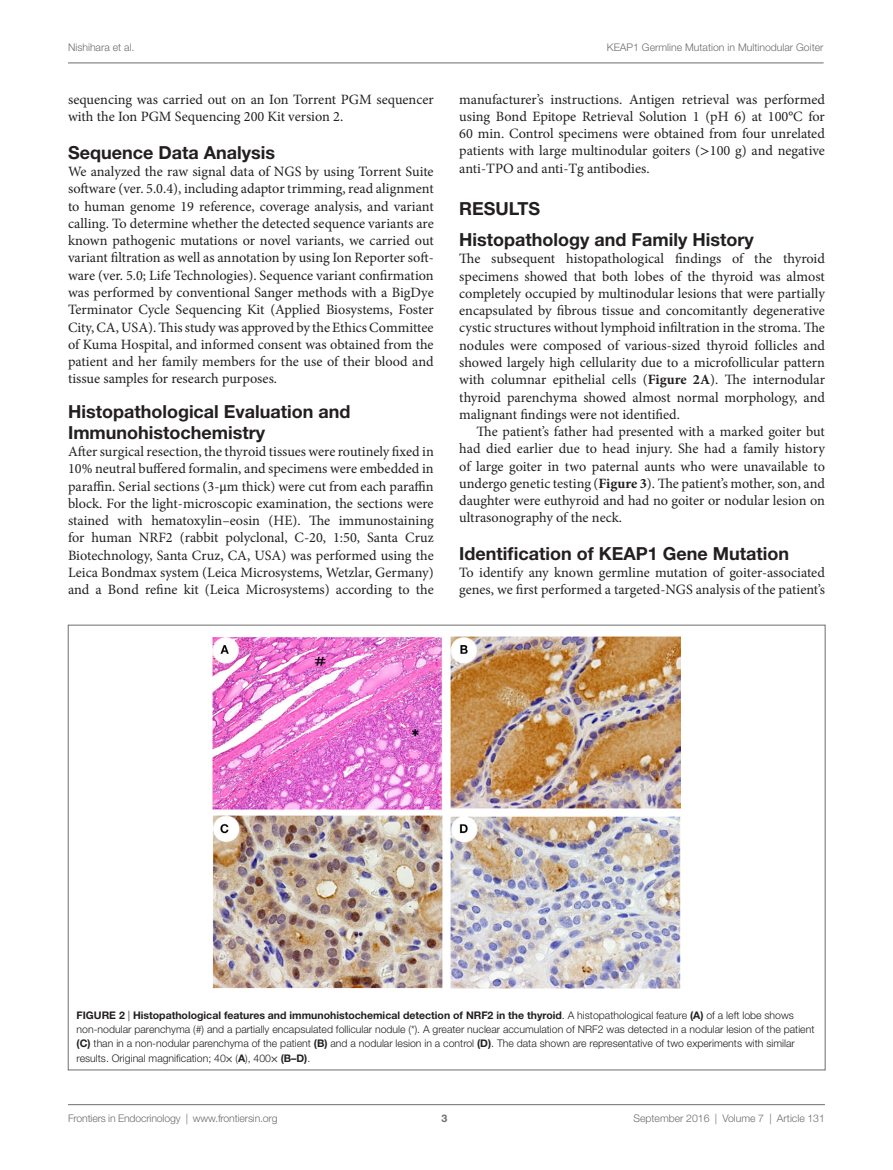
<style>
.page{position:relative;width:893px;height:1170px;background:#fff}
.page>*{position:absolute;margin:0;border:0;box-sizing:border-box;transform-origin:0 0}
.t1{font:700 18px/21px "Helvetica Neue LT Std";color:#231f20}
.t2{font:14.25px/17.2px "Minion Pro";color:#231f20;text-align:justify}
.t3{font:300 10.5px/14.2px "Helvetica Neue LT Std";color:#231f20}
.t4{font:300 10.5px "Helvetica Neue LT Std";color:#6c6d70}
.t5{font:700 10.5px "Helvetica Neue LT Std";color:#6c6d70}
.s1{font-family:"STIX General"}
.s2{font-weight:700}
.s3{font-family:"STIX General";font-weight:400}
</style>
<div class="page">
<img style="left:213px;top:636px;width:467px;height:352px">
<hr style="left:68px;top:1104px;width:757px;height:1px;background:#6c6d70">
<hr style="left:68px;top:63px;width:755px;height:1px;background:#6c6d70">
<p class="t4" style="left:68px;top:41px;width:68px">Nishihara et al.</p>
<p class="t4" style="left:607px;top:41px;width:218px">KEAP1 Germline Mutation in Multinodular Goiter</p>
<p class="t2" style="left:68px;top:90px;width:367px">sequencing was carried out on an Ion Torrent PGM sequencer with the Ion PGM Sequencing 200 Kit version 2.</p>
<p class="t1" style="left:68px;top:141px;width:208px">Sequence Data Analysis</p>
<p class="t2" style="left:68px;top:163px;width:367px">We analyzed the raw signal data of NGS by using Torrent Suite software (ver. 5.0.4), including adaptor trimming, read alignment to human genome 19 reference, coverage analysis, and variant calling. To determine whether the detected sequence variants are known pathogenic mutations or novel variants, we carried out variant filtration as well as annotation by using Ion Reporter soft&shy;ware (ver. 5.0; Life Technologies). Sequence variant confirmation was performed by conventional Sanger methods with a BigDye Terminator Cycle Sequencing Kit (Applied Biosystems, Foster City, CA, USA). This study was approved by the Ethics Committee of Kuma Hospital, and informed consent was obtained from the patient and her family members for the use of their blood and tissue samples for research purposes.</p>
<p class="t1" style="left:68px;top:400px;width:284px">Histopathological Evaluation and<br>Immunohistochemistry</p>
<p class="t2" style="left:68px;top:443px;width:367px">After surgical resection, the thyroid tissues were routinely fixed in 10% neutral buffered formalin, and specimens were embedded in paraffin. Serial sections (3-<span class="s1">μ</span>m thick) were cut from each paraffin block. For the light-microscopic examination, the sections were stained with hematoxylin–eosin (HE). The immunostaining for human NRF2 (rabbit polyclonal, C-20, 1:50, Santa Cruz Biotechnology, Santa Cruz, CA, USA) was performed using the Leica Bondmax system (Leica Microsystems, Wetzlar, Germany) and a Bond refine kit (Leica Microsystems) according to the</p>
<p class="t2" style="left:459px;top:90px;width:367px">manufacturer’s instructions. Antigen retrieval was performed using Bond Epitope Retrieval Solution 1 (pH 6) at 100°C for 60 min. Control specimens were obtained from four unrelated patients with large multinodular goiters (<span class="s1">&gt;</span>100 g) and negative anti-TPO and anti-Tg antibodies.</p>
<p class="t1" style="left:459px;top:192px;width:296px;line-height:31.5px">RESULTS<br>Histopathology and Family History</p>
<p class="t2" style="left:459px;top:250px;width:367px">The subsequent histopathological findings of the thyroid specimens showed that both lobes of the thyroid was almost completely occupied by multinodular lesions that were partially encapsulated by fibrous tissue and concomitantly degenerative cystic structures without lymphoid infiltration in the stroma. The nodules were composed of various-sized thyroid follicles and showed largely high cellularity due to a microfollicular pattern with columnar epithelial cells (<span class="s2">Figure 2A</span>). The internodular thyroid parenchyma showed almost normal morphology, and malignant findings were not identified.</p>
<p class="t2" style="left:459px;top:423px;width:367px;text-indent:17px">The patient’s father had presented with a marked goiter but had died earlier due to head injury. She had a family history of large goiter in two paternal aunts who were unavailable to undergo genetic testing (<span class="s2">Figure 3</span>). The patient’s mother, son, and daughter were euthyroid and had no goiter or nodular lesion on ultrasonography of the neck.</p>
<p class="t1" style="left:459px;top:542px;width:166px">Identification of KEAP</p>
<p class="t1" style="left:648px;top:542px;width:143px">1 Gene Mutation</p>
<p class="t2" style="left:459px;top:564px;width:367px">To identify any known germline mutation of goiter-associated genes, we first performed a targeted-NGS analysis of the patient’s</p>
<p class="t3" style="left:77px;top:1007px;width:739px"><span class="s2">FIGURE 2</span> | <span class="s2">Histopathological features and immunohistochemical detection of NRF2 in the thyroid</span>. A histopathological feature <span class="s2">(A)</span> of a left lobe shows non-nodular parenchyma (#) and a partially encapsulated follicular nodule (*). A greater nuclear accumulation of NRF2 was detected in a nodular lesion of the patient <span class="s2">(C)</span> than in a non-nodular parenchyma of the patient <span class="s2">(B)</span> and a nodular lesion in a control <span class="s2">(D)</span>. The data shown are representative of two experiments with similar results. Original magnification; 40<span class="s3">×</span> (<span class="s2">A</span>), 400<span class="s3">×</span> <span class="s2">(B–D)</span>.</p>
<p class="t4" style="left:68px;top:1111px;width:211px">Frontiers in Endocrinology | www.frontiersin.org</p>
<p class="t4" style="left:633px;top:1111px;width:193px">September 2016 | Volume 7 | Article 131</p>
<p class="t5" style="left:441px;top:1111px;width:7px">3</p>
</div>
